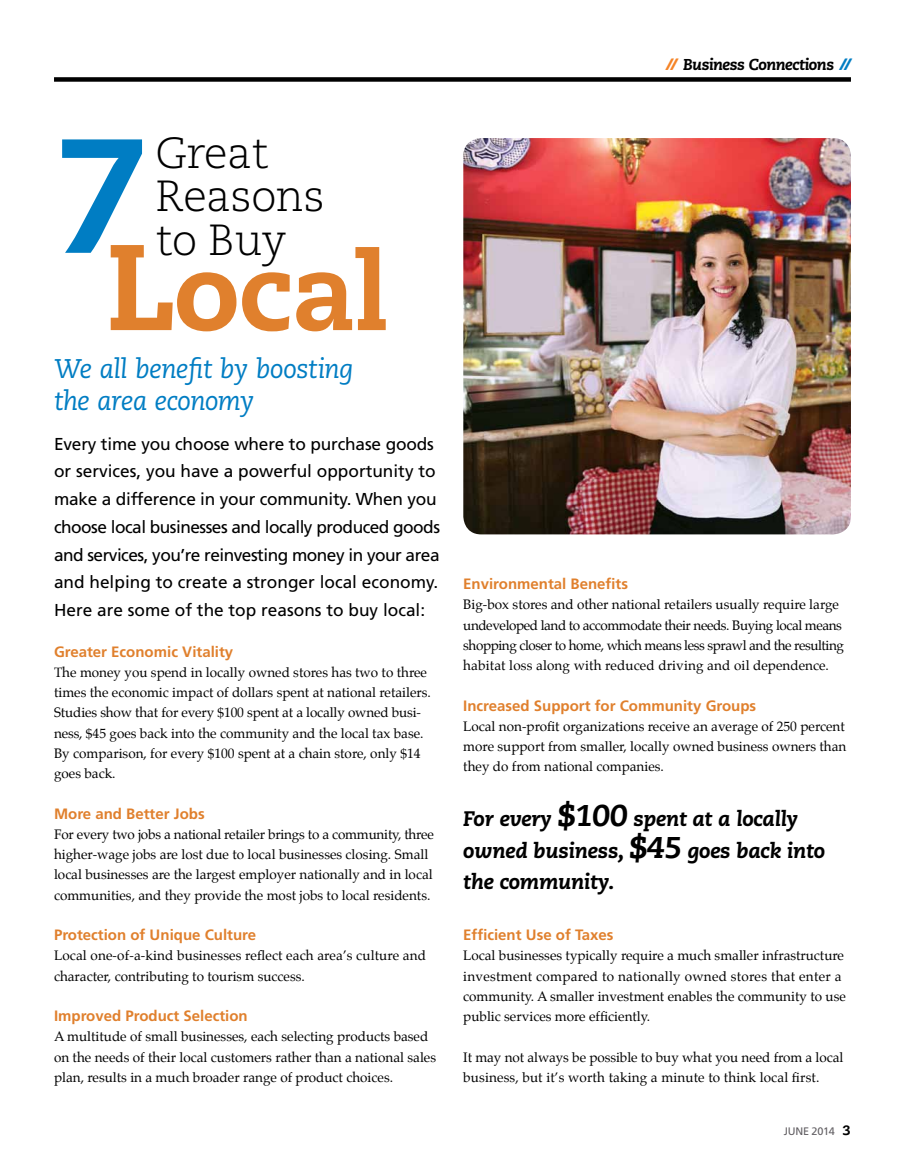
<style>
.page{position:relative;width:905px;height:1161px;background:#fff}
.page>*{position:absolute;margin:0;border:0;box-sizing:border-box;transform-origin:0 0}
.t1{font:800 162px "Caecilia LT Std";color:#007dc3}
.t2{font:800 108px "Caecilia LT Std";color:#e0802d}
.t3{font:300 43.5px/43.5px "Caecilia LT Std";letter-spacing:-.01em;color:#000}
.t4{font:italic 27px/31.5px "Caecilia LT Std";letter-spacing:-.015em;color:#007dc3}
.t5{font:italic 800 21px/31.5px "Caecilia LT Std";letter-spacing:-.01em;color:#000}
.t6{font:17.25px/27.8px "Frutiger";letter-spacing:-.01em;color:#000}
.t7{font:italic 800 15.75px "Caecilia LT Std";letter-spacing:-.035em;color:#000}
.t8{font:700 15px "Frutiger";color:#e0802d}
.t9{font:13.5px/20.2px "Palatino";color:#000}
.t10{font:13.5px/20.2px "Palatino";letter-spacing:-.03em;color:#000}
.t11{font:10.8px "Frutiger";letter-spacing:-.02em;color:#625f63}
.s1{font-family:"Hermes";font-weight:900;color:#f58427}
.s2{font-family:"Hermes";font-weight:900;color:#007dc3}
.s3{font-size:121.5px}
.s4{font-size:30px}
.s5{font-family:"Caecilia LT Std";font-weight:800;font-size:13.5px;color:#000}
</style>
<div class="page">
<div style="left:54px;top:77px;width:796px;height:5px;background:#000"></div>
<img style="left:463px;top:138px;width:387px;height:396px">
<p class="t7" style="left:667px;top:56px;width:185px"><span class="s1">//</span> Business Connections <span class="s2">//</span></p>
<h3 class="t3" style="left:156px;top:132px;width:170px">Great<br>Reasons</h3>
<h1 class="t1" style="left:54px;top:96px;width:97px">7</h1>
<h3 class="t3" style="left:156px;top:219px;width:132px">to Buy</h3>
<h2 class="t2" style="left:105px;top:225px;width:285px"><span class="s3">L</span>ocal</h2>
<h3 class="t4" style="left:54px;top:354px;width:301px">We all benefit by boosting the area economy</h3>
<p class="t6" style="left:54px;top:430px;width:387px">Every time you choose where to purchase goods or services, you have a powerful opportunity to make a difference in your community. When you choose local businesses and locally produced goods and services, you’re reinvesting money in your area and helping to create a stronger local economy.<br>Here are some of the top reasons to buy local:</p>
<p class="t8" style="left:54px;top:643px;width:181px">Greater Economic Vitality</p>
<p class="t9" style="left:54px;top:662px;width:378px">The money you spend in locally owned stores has two to three times the economic impact of dollars spent at national retailers.<br>Studies show that for every $100 spent at a locally owned busi&shy;ness, $45 goes back into the community and the local tax base.<br>By comparison, for every $100 spent at a chain store, only $14 goes back.</p>
<p class="t8" style="left:54px;top:805px;width:152px">More and Better Jobs</p>
<p class="t9" style="left:54px;top:824px;width:381px">For every two jobs a national retailer brings to a community, three higher-wage jobs are lost due to local businesses closing. Small local businesses are the largest employer nationally and in local communities, and they provide the most jobs to local residents.</p>
<p class="t8" style="left:54px;top:926px;width:203px">Protection of Unique Culture</p>
<p class="t9" style="left:54px;top:946px;width:373px">Local one-of-a-kind businesses reflect each area’s culture and character, contributing to tourism success.</p>
<p class="t8" style="left:54px;top:1007px;width:195px">Improved Product Selection</p>
<p class="t9" style="left:54px;top:1027px;width:383px">A multitude of small businesses, each selecting products based on the needs of their local customers rather than a national sales plan, results in a much broader range of product choices.</p>
<p class="t8" style="left:463px;top:575px;width:166px">Environmental Benefits</p>
<p class="t10" style="left:463px;top:595px;width:382px">Big-box stores and other national retailers usually require large undeveloped land to accommodate their needs. Buying local means shopping closer to home, which means less sprawl and the resulting habitat loss along with reduced driving and oil dependence.</p>
<p class="t8" style="left:463px;top:697px;width:294px">Increased Support for Community Groups</p>
<p class="t9" style="left:463px;top:716px;width:384px;text-align:justify">Local non-profit organizations receive an average of 250 percent more support from smaller, locally owned business owners than they do from national companies.</p>
<h3 class="t5" style="left:463px;top:804px;width:363px">For every <span class="s4">$100</span> spent at a locally owned business, <span class="s4">$45</span> goes back into the community.</h3>
<p class="t8" style="left:463px;top:926px;width:152px">Efficient Use of Taxes</p>
<p class="t9" style="left:463px;top:946px;width:384px">Local businesses typically require a much smaller infrastructure investment compared to nationally owned stores that enter a community. A smaller investment enables the community to use public services more efficiently.</p>
<p class="t9" style="left:463px;top:1047px;width:381px">It may not always be possible to buy what you need from a local business, but it’s worth taking a minute to think local first.</p>
<p class="t11" style="left:783px;top:1125px;width:69px">JUNE 2014 <span class="s5">3</span></p>
</div>
